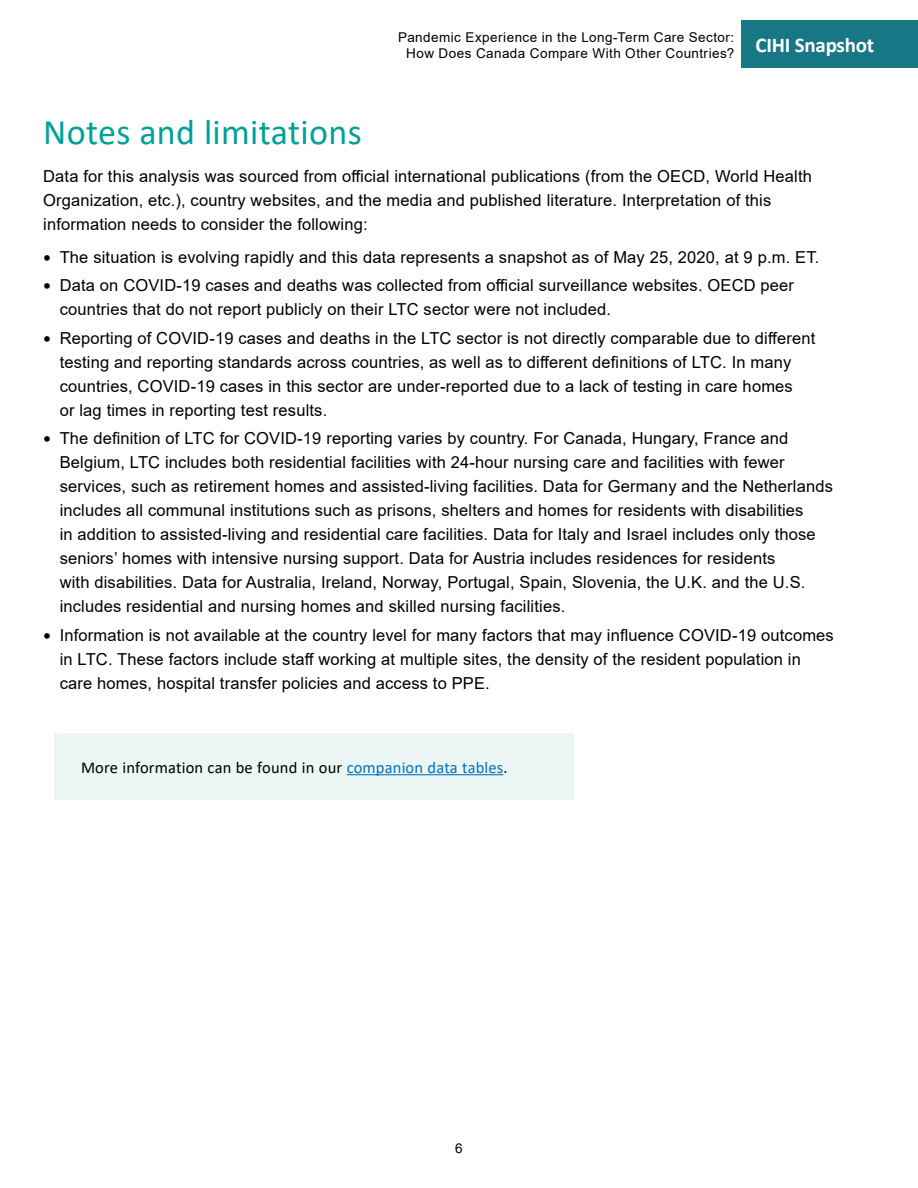
<style>
.page{position:relative;width:918px;height:1188px;background:#fff}
.page>*{position:absolute;margin:0;border:0;box-sizing:border-box;transform-origin:0 0}
.H2{font:36px "Calibri";letter-spacing:.01em;color:#00a199}
.t1{font:700 21px "Calibri";letter-spacing:-.01em;color:#fff}
.body_B4bullet{font:16.5px/24px "Arial";letter-spacing:.01em;color:#000}
.sidebar_body{font:16.5px "Calibri";letter-spacing:.01em;color:#000}
.t2{font:13.5px/16.2px "Arial";letter-spacing:.035em;color:#000;text-align:right}
.s1{font-size:22.5px}
.s2{color:#0070c0}
</style>
<div class="page">
<div style="left:742px;top:20px;width:176px;height:48px;background:#177784"></div>
<div style="left:54px;top:734px;width:519px;height:66px;background:#ecf6f4"></div>
<hr style="left:347px;top:774px;width:157px;height:1px;background:#0070c0">
<p class="t2" style="left:398px;top:29px;width:338px">Pandemic Experience in the Long-Term Care Sector:<br>How Does Canada Compare With Other Countries?</p>
<p class="t1" style="left:755px;top:30px;width:120px">CIHI Snapshot</p>
<h3 class="H2" style="left:43px;top:107px;width:320px">Notes and limitations</h3>
<p class="body_B4bullet" style="left:43px;top:164px;width:770px">Data for this analysis was sourced from official international publications (from the OECD, World Health<br>Organization, etc.), country websites, and the media and published literature. Interpretation of this information needs to consider the following:</p>
<p class="body_B4bullet" style="left:43px;top:245px;width:778px"><span class="s1">•</span> The situation is evolving rapidly and this data represents a snapshot as of May 25, 2020, at 9 p.m. ET.</p>
<p class="body_B4bullet" style="left:60px;top:273px;width:736px;text-indent:-16px"><span class="s1">•</span> Data on COVID-19 cases and deaths was collected from official surveillance websites. OECD peer countries that do not report publicly on their LTC sector were not included.</p>
<p class="body_B4bullet" style="left:60px;top:326px;width:757px;text-indent:-16px"><span class="s1">•</span> Reporting of COVID-19 cases and deaths in the LTC sector is not directly comparable due to different testing and reporting standards across countries, as well as to different definitions of LTC. In many countries, COVID-19 cases in this sector are under-reported due to a lack of testing in care homes<br>or lag times in reporting test results.</p>
<p class="body_B4bullet" style="left:60px;top:426px;width:775px;text-indent:-16px"><span class="s1">•</span> The definition of LTC for COVID-19 reporting varies by country. For Canada, Hungary, France and Belgium, LTC includes both residential facilities with 24-hour nursing care and facilities with fewer services, such as retirement homes and assisted-living facilities. Data for Germany and the Netherlands includes all communal institutions such as prisons, shelters and homes for residents with disabilities<br>in addition to assisted-living and residential care facilities. Data for Italy and Israel includes only those seniors’ homes with intensive nursing support. Data for Austria includes residences for residents<br>with disabilities. Data for Australia, Ireland, Norway, Portugal, Spain, Slovenia, the U.K. and the U.S. includes residential and nursing homes and skilled nursing facilities.</p>
<p class="body_B4bullet" style="left:60px;top:623px;width:776px;text-indent:-16px"><span class="s1">•</span> Information is not available at the country level for many factors that may influence COVID-19 outcomes in LTC. These factors include staff working at multiple sites, the density of the resident population in care homes, hospital transfer policies and access to PPE.</p>
<p class="sidebar_body" style="left:81px;top:756px;width:428px">More information can be found in our <span class="s2">companion data tables</span>.</p>
<p class="t2" style="left:455px;top:1140px;width:9px">6</p>
</div>
